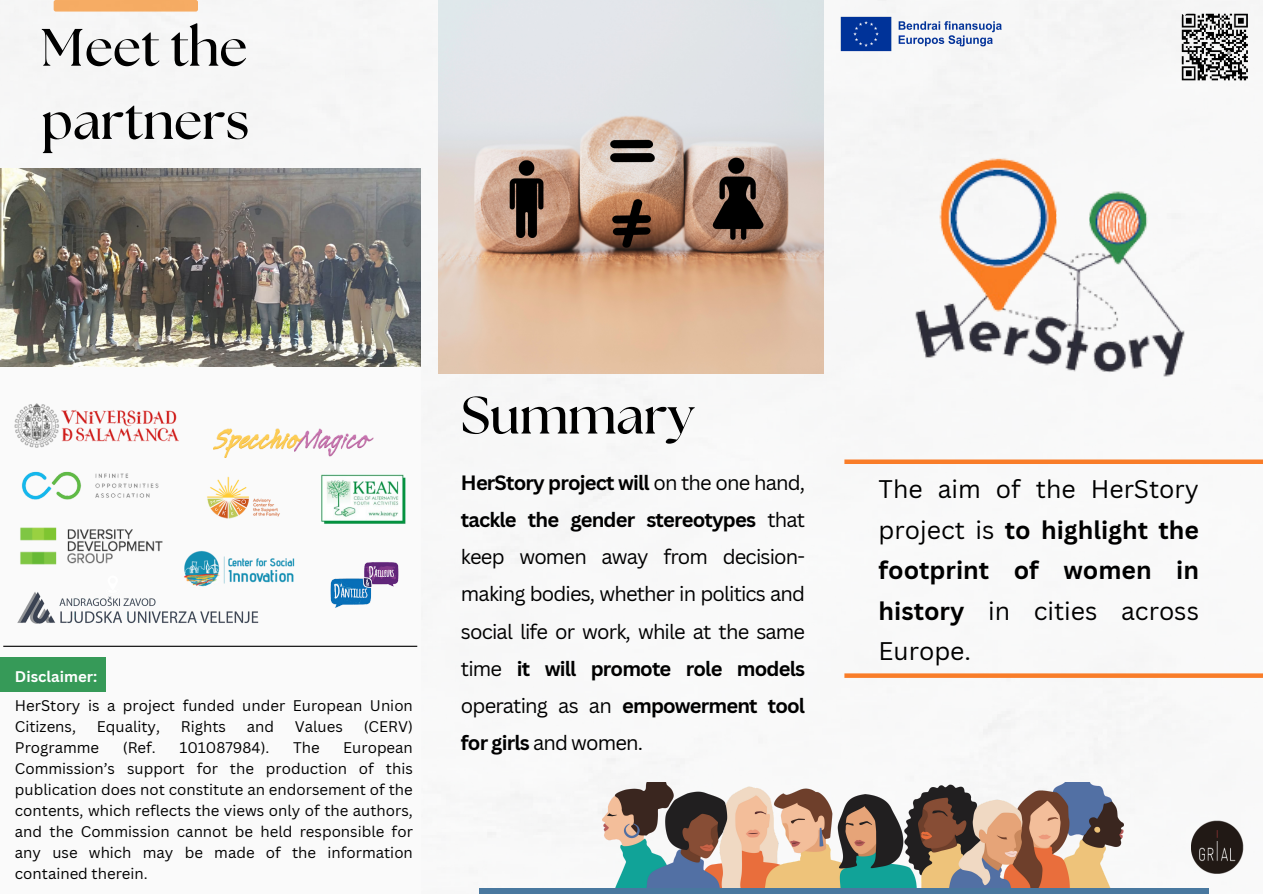
<style>
.page{position:relative;width:1263px;height:894px;background:#fff}
.page>*{position:absolute;margin:0;border:0;box-sizing:border-box;transform-origin:0 0}
.t1{font:700 52.5px/73.2px "The Seasons";color:#000}
.t2{font:24.75px/40.5px "Canva Sans";color:#000;text-align:justify}
.t3{font:20.1px/37.2px "Canva Sans";letter-spacing:-.04em;color:#000;text-align:justify}
.t4{font:15px/21px "Canva Sans";color:#000}
.t5{font:700 15px "Canva Sans";color:#fff}
.s1{font-weight:700}
</style>
<div class="page">
<img style="left:0;top:0;width:1263px;height:893px">
<div style="left:0;top:168px;width:421px;height:725px;background:#fafafa"></div>
<div style="left:54px;top:0;width:144px;height:12px;background:#f6ac64;border-radius:2px"></div>
<img style="left:439px;top:0;width:385px;height:374px">
<div style="left:480px;top:887px;width:729px;height:6px;background:#49789f"></div>
<img style="left:17px;top:592px;width:242px;height:32px">
<img style="left:0;top:168px;width:421px;height:198px">
<img style="left:20px;top:527px;width:143px;height:38px">
<img style="left:15px;top:403px;width:164px;height:45px">
<img style="left:330px;top:562px;width:69px;height:46px">
<img style="left:22px;top:471px;width:137px;height:29px">
<img style="left:207px;top:477px;width:73px;height:42px">
<img style="left:321px;top:474px;width:84px;height:50px">
<img style="left:214px;top:428px;width:160px;height:30px">
<img style="left:176px;top:551px;width:119px;height:46px">
<img style="left:602px;top:781px;width:521px;height:106px">
<svg style="left:844px;top:673px;width:419px;height:4px;background:#f8893d"></svg>
<div style="left:844px;top:459px;width:419px;height:5px;background:#f97d29"></div>
<img style="left:908px;top:116px;width:283px;height:283px">
<hr style="left:3px;top:645px;width:414px;height:1px;background:#000">
<img style="left:1191px;top:815px;width:59px;height:64px">
<div style="left:0;top:656px;width:106px;height:34px;background:#369a58"></div>
<img style="left:1181px;top:12px;width:71px;height:72px">
<img style="left:838px;top:14px;width:170px;height:40px">
<p class="t1" style="left:41px;top:13px;width:210px">Meet the partners</p>
<h3 class="t5" style="left:15px;top:665px;width:84px">Disclaimer:</h3>
<p class="t4" style="left:15px;top:694px;width:399px">HerStory is a project funded under European Union<br>Citizens,</p>
<p class="t4" style="left:97px;top:715px;width:65px">Equality,</p>
<p class="t4" style="left:181px;top:715px;width:47px">Rights</p>
<p class="t4" style="left:247px;top:715px;width:29px">and</p>
<p class="t4" style="left:295px;top:715px;width:50px">Values</p>
<p class="t4" style="left:364px;top:715px;width:51px">(CERV)</p>
<p class="t4" style="left:15px;top:736px;width:86px">Programme</p>
<p class="t4" style="left:123px;top:736px;width:35px">(Ref.</p>
<p class="t4" style="left:179px;top:736px;width:92px">101087984).</p>
<p class="t4" style="left:293px;top:736px;width:28px">The</p>
<p class="t4" style="left:15px;top:736px;width:399px;text-align:justify;text-indent:328px">European Commission’s support for the production of this publication does not constitute an endorsement of the contents, which reflects the views only of the authors, and the Commission cannot be held responsible for any use which may be made of the information contained therein.</p>
<p class="t1" style="left:461px;top:381px;width:235px">Summary</p>
<p class="t3" style="left:461px;top:463px;width:346px"><span class="s1">HerStory project will</span> on the one hand, <span class="s1">tackle the gender stereotypes</span> that keep women away from decision&shy;making bodies, whether in politics and social life or work, while at the same time <span class="s1">it will promote role models </span>operating as an <span class="s1">empowerment tool for girls</span> and women.</p>
<h1 class="t2" style="left:879px;top:468px;width:322px">The aim of the HerStory project is <span class="s1">to highlight the footprint of women in history</span> in cities across Europe.</h1>
</div>
